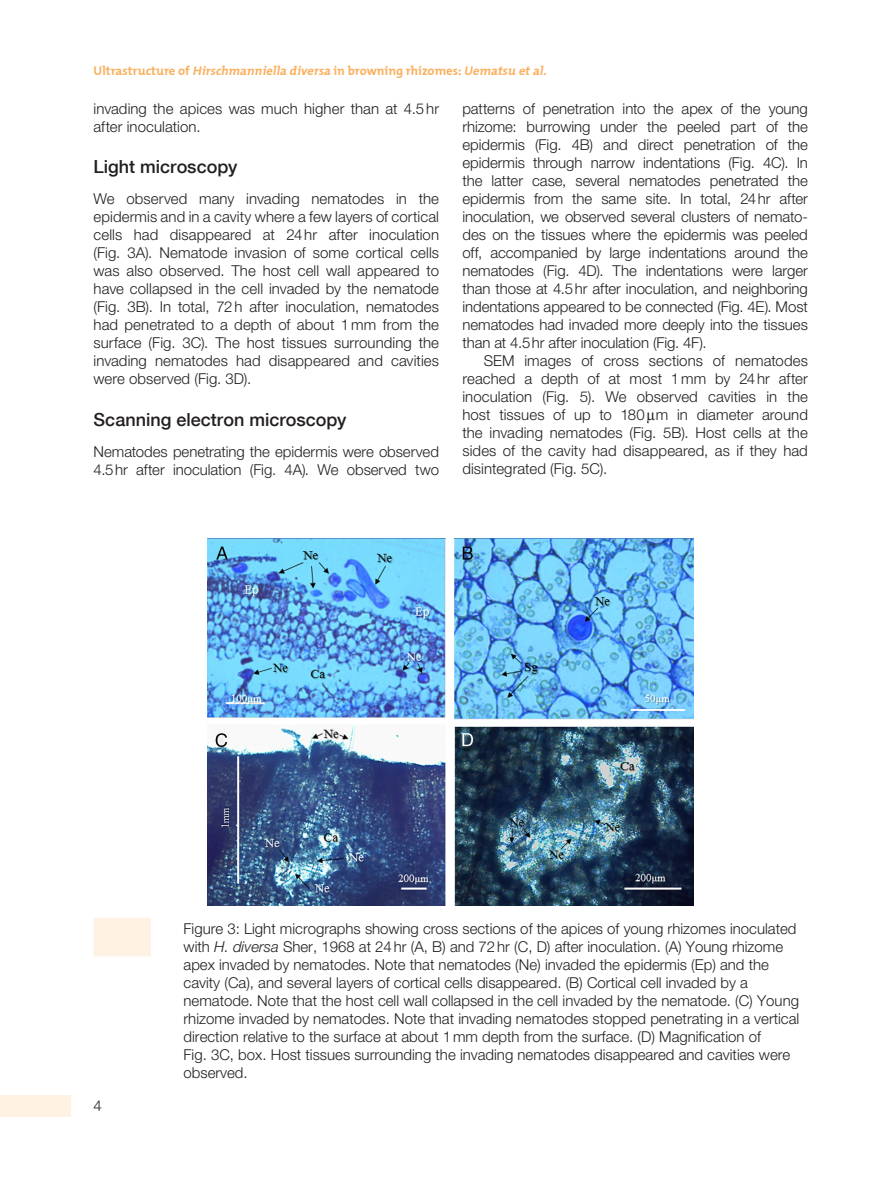
<style>
.page{position:relative;width:893px;height:1178px;background:#fff}
.page>*{position:absolute;margin:0;border:0;box-sizing:border-box;transform-origin:0 0}
.pSec2ttl{font:500 18px "Helvetica Neue LT Com";color:#231f20}
.pFirstpara{font:300 15px/18px "Helvetica Neue LT Pro";letter-spacing:-.005em;color:#231f20}
.pfigure_caption2{font:300 15px/18px "Helvetica Neue LT Pro";color:#231f20}
.pPara{font:300 15px/18px "Helvetica Neue LT Pro";letter-spacing:.005em;color:#231f20;text-align:justify}
.t1{font:700 12.75px "The Mix Plain";color:#fab05f}
.s1{font-style:italic}
.s2{font-family:"Helvetica Neue LT Std";font-style:italic}
</style>
<div class="page">
<div style="left:0;top:1095px;width:70px;height:21px;background:#fef2e3"></div>
<div style="left:94px;top:918px;width:57px;height:38px;background:#fef2e3"></div>
<img style="left:208px;top:539px;width:486px;height:366px">
<p class="t1" style="left:94px;top:60px;width:458px">Ultrastructure of <span class="s1">Hirschmanniella diversa</span> in browning rhizomes: <span class="s1">Uematsu etal.</span></p>
<p class="pFirstpara" style="left:94px;top:100px;width:347px">invading the apices was much higher than at 4.5hr after inoculation.</p>
<p class="pSec2ttl" style="left:94px;top:156px;width:145px">Light microscopy</p>
<p class="pFirstpara" style="left:94px;top:189px;width:347px;text-align:justify">We observed many invading nematodes in the epidermis and in a cavity where a few layers of cortical cells had disappeared at 24hr after inoculation (Fig. 3A). Nematode invasion of some cortical cells was also observed. The host cell wall appeared to have collapsed in the cell invaded by the nematode (Fig. 3B). In total, 72h after inoculation, nematodes had penetrated to a depth of about 1mm from the surface (Fig. 3C). The host tissues surrounding the invading nematodes had disappeared and cavities were observed (Fig. 3D).</p>
<p class="pSec2ttl" style="left:94px;top:409px;width:255px">Scanning electron microscopy</p>
<p class="pFirstpara" style="left:94px;top:442px;width:347px">Nematodes penetrating the epidermis were observed<br>4.5hr after inoculation (Fig. 4A). We observed two</p>
<p class="pFirstpara" style="left:462px;top:100px;width:347px">patterns of penetration into the apex of the young rhizome: burrowing under the peeled part of the epidermis (Fig. 4B) and direct penetration of the epidermis through narrow indentations (Fig. 4C). In the latter case, several nematodes penetrated the epidermis from the same site. In total, 24hr after inoculation, we observed several clusters of nemato&shy;des on the tissues where the epidermis was peeled off, accompanied by large indentations around the nematodes (Fig. 4D). The indentations were larger than those at 4.5hr after inoculation, and neighboring indentations appeared to be connected (Fig. 4E). Most nematodes had invaded more deeply into the tissues than at 4.5hr after inoculation (Fig. 4F).</p>
<p class="pPara" style="left:462px;top:352px;width:347px;text-indent:21px">SEM images of cross sections of nematodes reached a depth of at most 1mm by 24hr after inoculation (Fig. 5). We observed cavities in the host tissues of up to 180 m in diameter around the invading nematodes (Fig. 5B). Host cells at the sides of the cavity had disappeared, as if they had disintegrated (Fig. 5C).</p>
<p class="pfigure_caption2" style="left:94px;top:1096px;width:10px">4</p>
<p class="pfigure_caption2" style="left:184px;top:919px;width:617px">Figure 3: Light micrographs showing cross sections of the apices of young rhizomes inoculated with <span class="s2">H. diversa</span> Sher, 1968 at 24hr (A, B) and 72hr (C, D) after inoculation. (A) Young rhizome apex invaded by nematodes. Note that nematodes (Ne) invaded the epidermis (Ep) and the cavity (Ca), and several layers of cortical cells disappeared. (B) Cortical cell invaded by a nematode. Note that the host cell wall collapsed in the cell invaded by the nematode. (C) Young rhizome invaded by nematodes. Note that invading nematodes stopped penetrating in a vertical direction relative to the surface at about 1mm depth from the surface. (D) Magnification of<br>Fig. 3C, box. Host tissues surrounding the invading nematodes disappeared and cavities were observed.</p>
</div>
